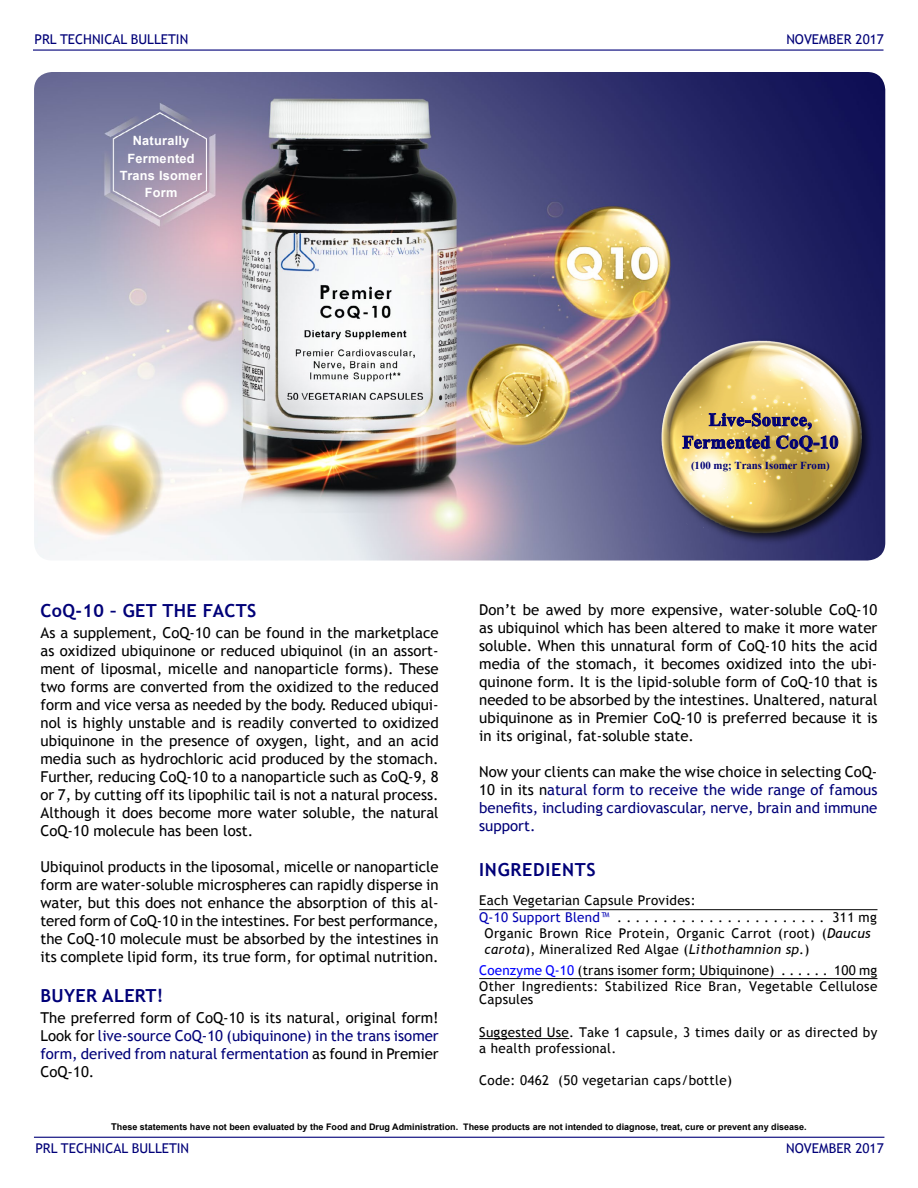
<style>
.page{position:relative;width:918px;height:1188px;background:#fff}
.page>*{position:absolute;margin:0;border:0;box-sizing:border-box;transform-origin:0 0}
.t1{font:700 22.5px/22.5px "Aparajita";letter-spacing:.02em;color:#000073;text-align:center}
.t2{font:700 18px "Trebuchet MS";letter-spacing:.02em;color:#000078}
.t3{font:700 18px "Trebuchet MS";letter-spacing:.04em;color:#000078}
.t4{font:15px/18px "Trebuchet MS";color:#000;text-align:justify}
.t5{font:15px/18px "Trebuchet MS";color:#000078;text-align:justify}
.t6{font:13.5px/15.8px "Trebuchet MS";letter-spacing:.02em;color:#000}
.t7{font:13.5px "Trebuchet MS";color:#000078}
.t8{font:700 13.5px "Aparajita";color:#000073}
.t9{font:700 12.75px/17.2px "Arial";letter-spacing:.02em;color:#fff;text-align:center}
.t10{font:700 9px "Arial";color:#000}
.s1{color:#000078}
.s2{color:#000}
.s3{color:#0000b4}
.s4{font-style:italic}
.s5{color:#00f}
.s6{font-size:9.3px}
</style>
<div class="page">
<img style="left:34px;top:72px;width:851px;height:489px">
<hr style="left:479px;top:909px;width:399px;height:1px;background:#000">
<hr style="left:479px;top:978px;width:399px;height:1px;background:#000">
<hr style="left:479px;top:1038px;width:90px;height:1px;background:#000">
<hr style="left:33px;top:50px;width:851px;height:1px;background:#000078">
<hr style="left:34px;top:1137px;width:850px;height:1px;background:#000078">
<div style="left:658px;top:338px;width:216px;height:207px;background:#000;opacity:.75"></div>
<div style="left:651px;top:330px;width:204px;height:156px;background:#fff;opacity:.75"></div>
<div style="left:664px;top:372px;width:208px;height:168px;background:#000;opacity:.75"></div>
<svg style="left:682px;top:413px;width:156px;height:39px;background:#b79f6a"></svg>
<p class="t7" style="left:35px;top:31px;width:155px">PRL TECHNICAL BULLETIN</p>
<p class="t9" style="left:120px;top:133px;width:84px">Naturally<br>Fermented<br>Trans Isomer<br>Form</p>
<p class="t7" style="left:786px;top:31px;width:99px">NOVEMBER 2017</p>
<h1 class="t1" style="left:682px;top:411px;width:158px">Live-Source,<br>Fermented CoQ-10</h1>
<p class="t8" style="left:691px;top:459px;width:140px">(100 mg; Trans Isomer From)</p>
<p class="t2" style="left:40px;top:600px;width:217px">CoQ-10 – GET THE FACTS</p>
<p class="t4" style="left:40px;top:624px;width:400px">As a supplement, CoQ-10 can be found in the marketplace as oxidized ubiquinone or reduced ubiquinol (in an assort&shy;ment of liposmal, micelle and nanoparticle forms). These two forms are converted from the oxidized to the reduced form and vice versa as needed by the body. Reduced ubiqui&shy;nol is highly unstable and is readily converted to oxidized ubiquinone in the presence of oxygen, light, and an acid media such as hydrochloric acid produced by the stomach.<br>Further, reducing CoQ-10 to a nanoparticle such as CoQ-9, 8 or 7, by cutting off its lipophilic tail is not a natural process.<br>Although it does become more water soluble, the natural CoQ-10 molecule has been lost.</p>
<p class="t4" style="left:40px;top:858px;width:400px">Ubiquinol products in the liposomal, micelle or nanoparticle form are water-soluble microspheres can rapidly disperse in water, but this does not enhance the absorption of this al&shy;tered form of CoQ-10 in the intestines. For best performance, the CoQ-10 molecule must be absorbed by the intestines in its complete lipid form, its true form, for optimal nutrition.</p>
<p class="t2" style="left:40px;top:984px;width:125px">BUYER ALERT!</p>
<p class="t4" style="left:40px;top:1009px;width:400px">The preferred form of CoQ-10 is its natural, original form!<br>Look for <span class="s1">live-source CoQ-10 (ubiquinone) in the trans isomer form, derived from natural fermentation</span> as found in Premier CoQ-10.</p>
<p class="t4" style="left:479px;top:601px;width:400px">Don’t be awed by more expensive, water-soluble CoQ-10 as ubiquinol which has been altered to make it more water soluble. When this unnatural form of CoQ-10 hits the acid media of the stomach, it becomes oxidized into the ubi&shy;quinone form. It is the lipid-soluble form of CoQ-10 that is needed to be absorbed by the intestines. Unaltered, natural ubiquinone as in Premier CoQ-10 is preferred because it is in its original, fat-soluble state.</p>
<p class="t5" style="left:479px;top:763px;width:400px"><span class="s2">Now your clients can make the wise choice in selecting CoQ-10 in its n</span>atural form to receive the wide range of famous benefits, including cardiovascular, nerve, brain and immune support.</p>
<p class="t3" style="left:479px;top:858px;width:118px">INGREDIENTS</p>
<p class="t6" style="left:479px;top:892px;width:218px">Each Vegetarian Capsule Provides:</p>
<p class="t6" style="left:479px;top:909px;width:399px"><span class="s3">Q-10 Support Blend™</span> . . . . . . . . . . . . . . . . . . . . . . . 311 mg</p>
<p class="t6" style="left:485px;top:926px;width:388px">Organic Brown Rice Protein, Organic Carrot (root) (<span class="s4">Daucus</span></p>
<p class="t6" style="left:485px;top:942px;width:326px"><span class="s4">carota</span>), Mineralized Red Algae (<span class="s4">Lithothamnion sp</span>.)</p>
<p class="t6" style="left:479px;top:963px;width:400px"><span class="s5">Coenzyme Q-10</span> (trans isomer form; Ubiquinone) . . . . . . 100 mg<br>Other Ingredients: Stabilized Rice Bran, Vegetable Cellulose</p>
<p class="t6" style="left:479px;top:992px;width:56px">Capsules</p>
<p class="t6" style="left:479px;top:1024px;width:400px;line-height:16.2px">Suggested Use. Take 1 capsule, 3 times daily or as directed by a health professional.</p>
<p class="t6" style="left:479px;top:1073px;width:254px">Code: 0462 (50 vegetarian caps/bottle)</p>
<p class="t10" style="left:111px;top:1121px;width:697px"><span class="s6">T</span>hese statements have not been evaluated by the Food and Drug Administration. These products are not intended to diagnose, treat, cure or prevent any disease.</p>
<p class="t7" style="left:35px;top:1140px;width:155px">PRL TECHNICAL BULLETIN</p>
<p class="t7" style="left:786px;top:1140px;width:99px">NOVEMBER 2017</p>
</div>
